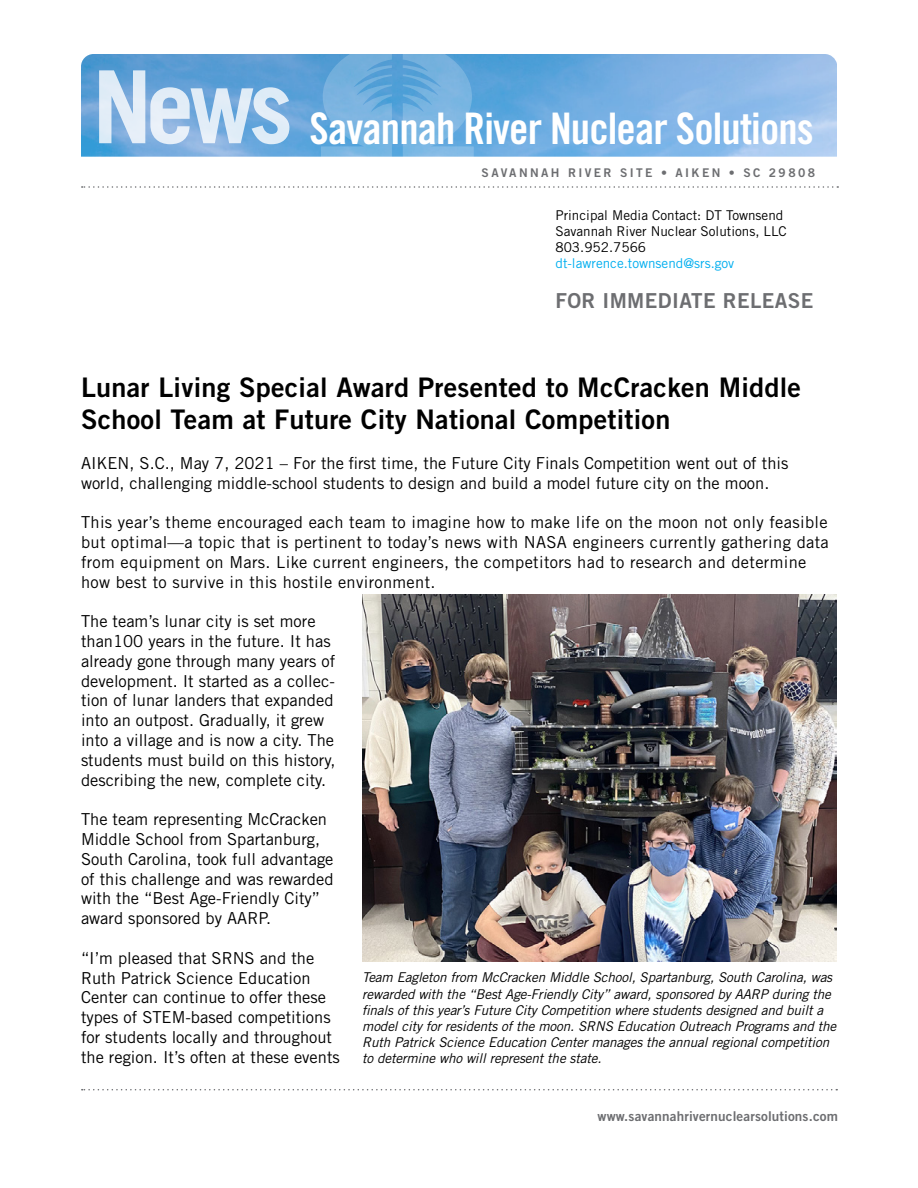
<style>
.page{position:relative;width:918px;height:1188px;background:#fff}
.page>*{position:absolute;margin:0;border:0;box-sizing:border-box;transform-origin:0 0}
.t1{font:43.5px "Trade Gothic LT Std Bd Cn 20";letter-spacing:-.02em;color:#fff}
.t2{font:27px/32.4px "Trade Gothic LT Std Bd 2";letter-spacing:.01em;color:#000}
.t3{font:20.7px "Trade Gothic LT Std Bd 2";letter-spacing:.02em;color:#6d6e71}
.t4{font:16.5px/19.8px "Trade Gothic LT Std";color:#000}
.t5{font:16.5px/19.8px "Trade Gothic LT Std";letter-spacing:.02em;color:#000}
.t6{font:italic 13.5px/16.2px "Trade Gothic LT Std";letter-spacing:-.01em;color:#000}
.t7{font:13.5px/16.2px "Trade Gothic LT Std";color:#000}
.t8{font:13.5px "Trade Gothic LT Std Bd 2";letter-spacing:.01em;color:#6d6e71}
.t9{font:13.5px "Trade Gothic LT Std";color:#00aeef}
.t10{font:12px "Trade Gothic LT Std Bd 2";letter-spacing:.2em;color:#6d6e71}
</style>
<div class="page">
<img style="left:81px;top:54px;width:756px;height:103px">
<svg style="left:321px;top:54px;width:71px;height:103px;background:#6eaedd"></svg>
<svg style="left:403px;top:54px;width:71px;height:103px;background:#71b0df"></svg>
<svg style="left:99px;top:70px;width:190px;height:74px;background:#a7c9e8"></svg>
<svg style="left:82px;top:1089px;width:755px;height:1px"></svg>
<svg style="left:82px;top:186px;width:756px;height:2px"></svg>
<img style="left:362px;top:594px;width:475px;height:368px">
<h1 class="t1" style="left:310px;top:102px;width:506px">Savannah River Nuclear Solutions</h1>
<p class="t10" style="left:482px;top:165px;width:335px">SAVANNAH RIVER SITE • AIKEN • SC 29808</p>
<p class="t7" style="left:556px;top:207px;width:233px">Principal Media Contact: DT Townsend<br>Savannah River Nuclear Solutions, LLC<br>803.952.7566</p>
<p class="t9" style="left:556px;top:255px;width:180px">dt-lawrence.townsend@srs.gov</p>
<p class="t3" style="left:555px;top:288px;width:260px">FOR IMMEDIATE RELEASE</p>
<h2 class="t2" style="left:81px;top:370px;width:722px">Lunar Living Special Award Presented to McCracken Middle<br>School Team at Future City National Competition</h2>
<p class="t4" style="left:81px;top:453px;width:709px">AIKEN, S.C., May 7, 2021 – For the first time, the Future City Finals Competition went out of this world, challenging middle-school students to design and build a model future city on the moon.</p>
<p class="t5" style="left:81px;top:512px;width:749px">This year’s theme encouraged each team to imagine how to make life on the moon not only feasible but optimal—a topic that is pertinent to today’s news with NASA engineers currently gathering data from equipment on Mars. Like current engineers, the competitors had to research and determine how best to survive in this hostile environment.</p>
<p class="t4" style="left:81px;top:611px;width:256px">The team’s lunar city is set more than100 years in the future. It has already gone through many years of development. It started as a collec&shy;tion of lunar landers that expanded into an outpost. Gradually, it grew into a village and is now a city. The students must build on this history, describing the new, complete city.</p>
<p class="t4" style="left:81px;top:809px;width:254px">The team representing McCracken<br>Middle School from Spartanburg,<br>South Carolina, took full advantage of this challenge and was rewarded with the “Best Age-Friendly City” award sponsored by AARP.</p>
<p class="t4" style="left:81px;top:948px;width:260px">“I’m pleased that SRNS and the Ruth Patrick Science Education Center can continue to offer these types of STEM-based competitions for students locally and throughout the region. It’s often at these events</p>
<p class="t6" style="left:362px;top:970px;width:476px">Team Eagleton from McCracken Middle School, Spartanburg, South Carolina, was rewarded with the “Best Age-Friendly City” award, sponsored by AARP during the finals of this year’s Future City Competition where students designed and built a model city for residents of the moon. SRNS Education Outreach Programs and the Ruth Patrick Science Education Center manages the annual regional competition to determine who will represent the state.</p>
<p class="t8" style="left:598px;top:1107px;width:242px">www.savannahrivernuclearsolutions.com</p>
</div>
